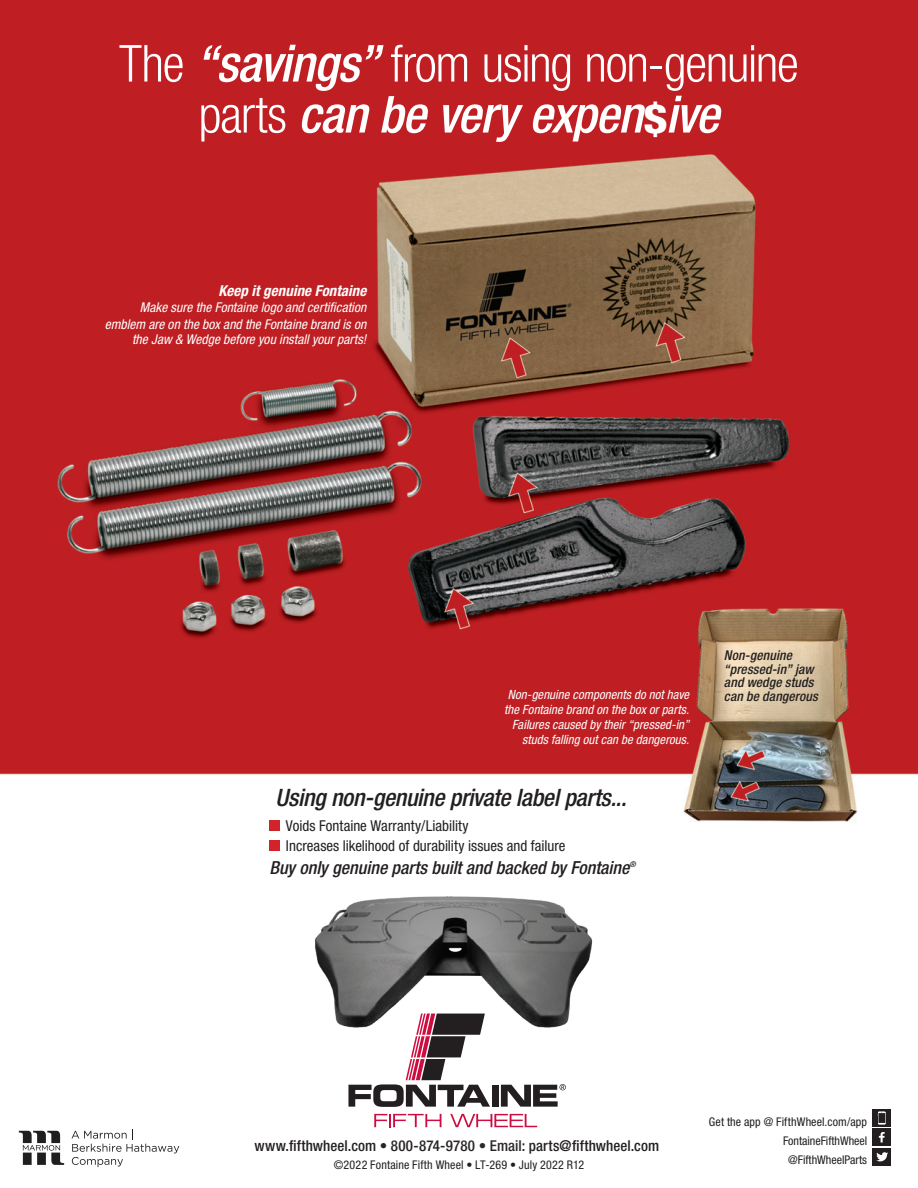
<style>
.page{position:relative;width:918px;height:1188px;background:#fff}
.page>*{position:absolute;margin:0;border:0;box-sizing:border-box;transform-origin:0 0}
.t1{font:300 condensed 51px/51px "Helvetica Neue LT Pro";letter-spacing:-.025em;color:#fff;text-align:center}
.t2{font:italic 500 condensed 24px "Helvetica Neue LT Pro";letter-spacing:-.015em;color:#231f20}
.t3{font:italic 500 condensed 18px "Helvetica Neue LT Pro";color:#231f20}
.t4{font:condensed 15px "Helvetica Neue LT Pro";color:#231f20}
.t5{font:500 condensed 15px "Helvetica Neue LT Pro";letter-spacing:.005em;color:#231f20}
.t6{font:italic 700 condensed 15px "Helvetica Neue LT Pro";letter-spacing:.005em;color:#fff}
.t7{font:italic condensed 13.5px/16.5px "Helvetica Neue LT Pro";color:#fff;text-align:right}
.t8{font:italic 500 condensed 13.5px/13.5px "Helvetica Neue LT Pro";letter-spacing:.01em;color:#231f20}
.t9{font:italic condensed 12.75px/15px "Helvetica Neue LT Pro";letter-spacing:.005em;color:#fff;text-align:right}
.t10{font:condensed 12px "Helvetica Neue LT Pro";letter-spacing:.005em;color:#231f20}
.t11{font:italic 500 condensed 7.8px "Helvetica Neue LT Pro";color:#231f20}
.s1{font-weight:500;font-style:italic}
.s2{font-weight:800;font-size:40.35px}
</style>
<div class="page">
<img style="left:0;top:0;width:918px;height:1168px">
<div style="left:269px;top:820px;width:11px;height:11px;background:#d1232a"></div>
<div style="left:269px;top:840px;width:11px;height:11px;background:#d1232a"></div>
<img style="left:298px;top:890px;width:311px;height:144px">
<div style="left:873px;top:1129px;width:18px;height:17px;background:#231f20"></div>
<svg style="left:879px;top:1132px;width:6px;height:11px"></svg>
<div style="left:873px;top:1148px;width:18px;height:18px;background:#231f20"></div>
<svg style="left:876px;top:1152px;width:12px;height:9px"></svg>
<div style="left:873px;top:1109px;width:18px;height:18px;background:#231f20"></div>
<svg style="left:878px;top:1112px;width:8px;height:12px"></svg>
<svg style="left:19px;top:1131px;width:45px;height:34px"></svg>
<svg style="left:72px;top:1130px;width:107px;height:37px"></svg>
<svg style="left:312px;top:976px;width:285px;height:188px"></svg>
<svg style="left:374px;top:1114px;width:68px;height:13px"></svg>
<svg style="left:450px;top:1114px;width:87px;height:13px"></svg>
<svg style="left:348px;top:1014px;width:142px;height:93px"></svg>
<div style="left:492px;top:1085px;width:6px;height:22px;background:#231f20"></div>
<svg style="left:501px;top:1084px;width:65px;height:23px"></svg>
<p class="t1" style="left:119px;top:38px;width:681px">The <span class="s1">“savings”</span> from using non-genuine parts <span class="s1">can be very expen</span><span class="s2">$</span><span class="s1">ive</span></p>
<p class="t6" style="left:218px;top:281px;width:149px">Keep it genuine Fontaine</p>
<p class="t7" style="left:105px;top:299px;width:263px">Make sure the Fontaine logo and certification emblem are on the box and the Fontaine brand is on</p>
<p class="t7" style="left:132px;top:330px;width:236px">the Jaw &amp; Wedge before you install your parts!</p>
<p class="t9" style="left:504px;top:687px;width:187px">Non-genuine components do not have the Fontaine brand on the box or parts.<br>Failures caused by their “pressed-in” studs falling out can be dangerous.</p>
<p class="t2" style="left:275px;top:783px;width:353px">Using non-genuine private label parts...</p>
<p class="t4" style="left:286px;top:817px;width:184px">Voids Fontaine Warranty/Liability</p>
<p class="t4" style="left:286px;top:837px;width:281px">Increases likelihood of durability issues and failure</p>
<p class="t3" style="left:269px;top:857px;width:362px">Buy only genuine parts built and backed by Fontaine</p>
<p class="t11" style="left:630px;top:859px;width:8px">®</p>
<p class="t8" style="left:724px;top:648px;width:96px">Non-genuine “pressed-in” jaw and wedge studs can be dangerous</p>
<p class="t10" style="left:709px;top:1114px;width:160px">Get the app @ FifthWheel.com/app</p>
<p class="t5" style="left:255px;top:1136px;width:406px">www.fifthwheel.com • 800-874-9780 • Email: parts@fifthwheel.com</p>
<p class="t10" style="left:783px;top:1134px;width:86px">FontaineFifthWheel</p>
<p class="t10" style="left:788px;top:1153px;width:80px">@FifthWheelParts</p>
<p class="t10" style="left:334px;top:1158px;width:252px">©2022 Fontaine Fifth Wheel • LT-269 • July 2022 R12</p>
</div>
